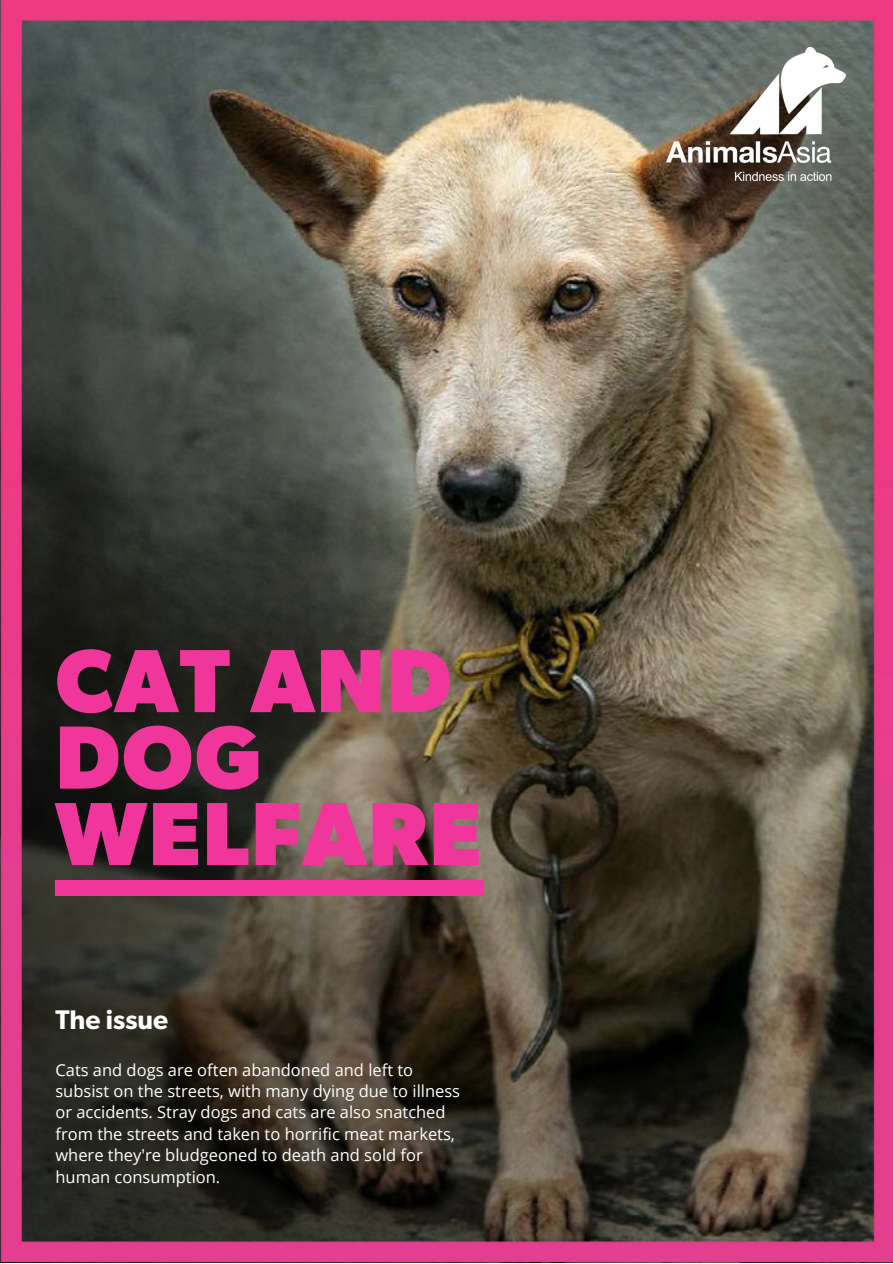
<style>
.page{position:relative;width:893px;height:1264px;background:#fff}
.page>*{position:absolute;margin:0;border:0;box-sizing:border-box;transform-origin:0 0}
.t1{font:700 89.85px/76.5px "Gibson";letter-spacing:.02em;color:#f0369b}
.t2{font:600 27px "Gibson";color:#fff}
.t3{font:16.5px/21.3px "Open Sans";color:#fff}
</style>
<div class="page">
<img style="left:0;top:0;width:892px;height:1261px">
<img style="left:666px;top:47px;width:179px;height:133px">
<div style="left:55px;top:880px;width:429px;height:16px;background:#f0369b"></div>
<h1 class="t1" style="left:55px;top:647px;width:427px">CAT AND<br>DOG<br>WELFARE</h1>
<h2 class="t2" style="left:55px;top:1006px;width:114px">The issue</h2>
<p class="t3" style="left:55px;top:1058px;width:406px">Cats and dogs are often abandoned and left to subsist on the streets, with many dying due to illness or accidents. Stray dogs and cats are also snatched from the streets and taken to horrific meat markets, where they're bludgeoned to death and sold for human consumption.</p>
</div>
